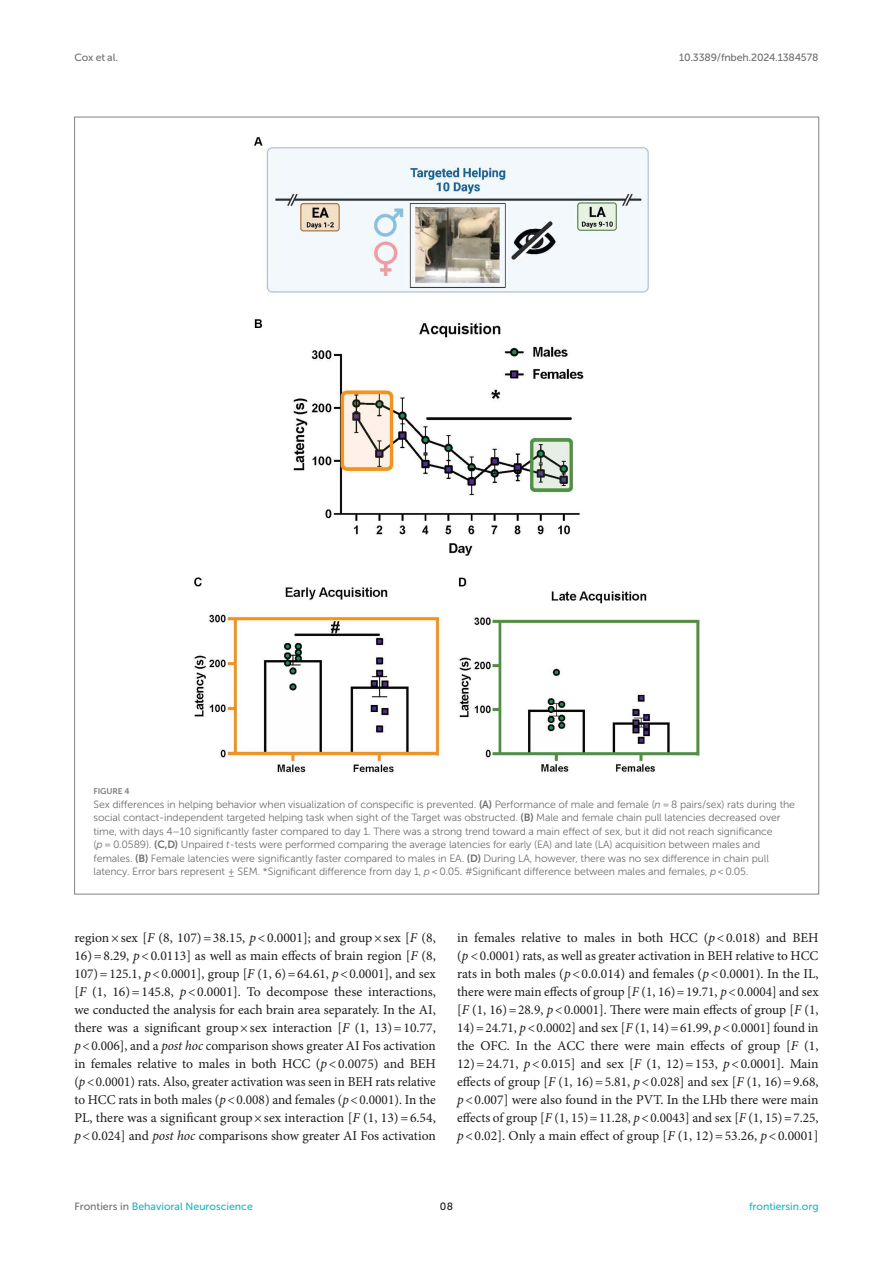
<style>
.page{position:relative;width:893px;height:1263px;background:#fff}
.page>*{position:absolute;margin:0;border:0;box-sizing:border-box;transform-origin:0 0}
.TEXT{font:13.5px/18px "Minion Pro";color:#1b1c1b;text-align:justify}
.FIG_LEG{font:10.5px/13.5px "Museo Sans 300";letter-spacing:-.01em;color:#706f70}
.t1{font:10.5px "Museo Sans 500";color:#1db5c3}
.t2{font:10.5px "Museo Sans 500";letter-spacing:-.015em;color:#706f70}
.t3{font:10.5px "Museo Sans 500";color:#1b1c1b}
.FIG_HD{font:8.25px "Museo Sans 700";letter-spacing:-.01em;color:#7e7f7f}
.s1{font-family:"Museo Sans 700"}
.s2{font-style:italic}
.s3{color:#706f70}
</style>
<div class="page">
<img style="left:194px;top:137px;width:506px;height:636px">
<p class="t2" style="left:74px;top:51px;width:45px">Cox et al.</p>
<p class="t2" style="left:679px;top:51px;width:141px">10.3389/fnbeh.2024.1384578</p>
<p class="FIG_HD" style="left:94px;top:787px;width:37px">FIGURE 4</p>
<p class="FIG_LEG" style="left:94px;top:797px;width:703px">Sex differences in helping behavior when visualization of conspecific is prevented. <span class="s1">(A)</span> Performance of male and female (<span class="s2">n</span> = 8 pairs/sex) rats during the social contact-independent targeted helping task when sight of the Target was obstructed. <span class="s1">(B)</span> Male and female chain pull latencies decreased over time, with days 4–10 significantly faster compared to day 1. There was a strong trend toward a main effect of sex, but it did not reach significance<br>(<span class="s2">p</span> = 0.0589). <span class="s1">(C,D)</span> Unpaired <span class="s2">t</span>-tests were performed comparing the average latencies for early (EA) and late (LA) acquisition between males and females. <span class="s1">(B)</span> Female latencies were significantly faster compared to males in EA. <span class="s1">(D)</span> During LA, however, there was no sex difference in chain pull latency. Error bars represent ± SEM. *Significant difference from day 1, <span class="s2">p</span> &lt; 0.05. #Significant difference between males and females, <span class="s2">p</span> &lt; 0.05.</p>
<p class="TEXT" style="left:74px;top:929px;width:363px">region×sex [<span class="s2">F</span> (8, 107)=38.15, <span class="s2">p</span>&lt;0.0001]; and group×sex [<span class="s2">F</span> (8, 16)=8.29, <span class="s2">p</span>&lt;0.0113] as well as main effects of brain region [<span class="s2">F</span> (8, 107)=125.1, <span class="s2">p</span>&lt;0.0001], group [<span class="s2">F</span> (1, 6)=64.61, <span class="s2">p</span>&lt;0.0001], and sex [<span class="s2">F</span> (1, 16)=145.8, <span class="s2">p</span>&lt;0.0001]. To decompose these interactions, we conducted the analysis for each brain area separately. In the AI, there was a significant group×sex interaction [<span class="s2">F</span> (1, 13)=10.77, <span class="s2">p</span>&lt;0.006], and a <span class="s2">post hoc</span> comparison shows greater AI Fos activation in females relative to males in both HCC (<span class="s2">p</span>&lt;0.0075) and BEH (<span class="s2">p</span>&lt;0.0001) rats. Also, greater activation was seen in BEH rats relative to HCC rats in both males (<span class="s2">p</span>&lt;0.008) and females (<span class="s2">p</span>&lt;0.0001). In the PL, there was a significant group×sex interaction [<span class="s2">F</span> (1, 13)=6.54, <span class="s2">p</span>&lt;0.024] and <span class="s2">post hoc</span> comparisons show greater AI Fos activation</p>
<p class="TEXT" style="left:457px;top:929px;width:363px">in females relative to males in both HCC (<span class="s2">p</span>&lt;0.018) and BEH (<span class="s2">p</span> &lt;0.0001) rats, as well as greater activation in BEH relative to HCC rats in both males (<span class="s2">p</span>&lt;0.0.014) and females (<span class="s2">p</span>&lt;0.0001). In the IL, there were main effects of group [<span class="s2">F</span> (1, 16)=19.71, <span class="s2">p</span>&lt;0.0004] and sex [<span class="s2">F</span> (1, 16)=28.9, <span class="s2">p</span>&lt;0.0001]. There were main effects of group [<span class="s2">F</span> (1, 14)=24.71, <span class="s2">p</span>&lt;0.0002] and sex [<span class="s2">F</span> (1, 14)=61.99, <span class="s2">p</span>&lt;0.0001] found in the OFC. In the ACC there were main effects of group [<span class="s2">F</span> (1, 12)=24.71, <span class="s2">p</span>&lt;0.015] and sex [<span class="s2">F</span> (1, 12)=153, <span class="s2">p</span>&lt;0.0001]. Main effects of group [<span class="s2">F</span> (1, 16)=5.81, <span class="s2">p</span>&lt;0.028] and sex [<span class="s2">F</span> (1, 16)=9.68, <span class="s2">p</span>&lt;0.007] were also found in the PVT. In the LHb there were main effects of group [<span class="s2">F</span> (1, 15)=11.28, <span class="s2">p</span>&lt;0.0043] and sex [<span class="s2">F</span> (1, 15)=7.25, <span class="s2">p</span>&lt;0.02]. Only a main effect of group [<span class="s2">F</span> (1, 12)=53.26, <span class="s2">p</span>&lt;0.0001]</p>
<p class="t1" style="left:74px;top:1200px;width:180px"><span class="s3">Frontiers in</span> Behavioral Neuroscience</p>
<p class="t3" style="left:440px;top:1200px;width:15px">08</p>
<p class="t1" style="left:749px;top:1200px;width:71px">frontiersin.org</p>
</div>
